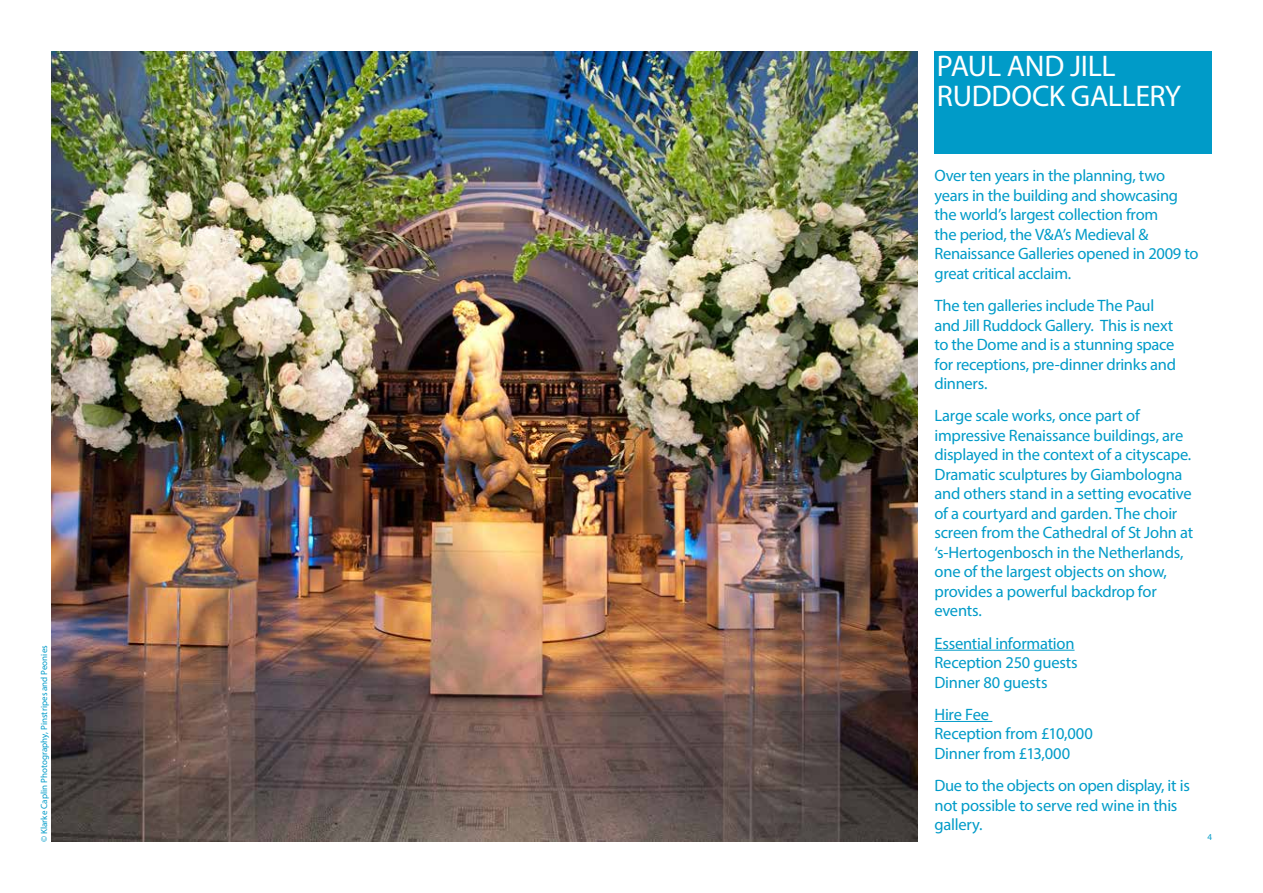
<style>
.page{position:relative;width:1263px;height:893px;background:#fff}
.page>*{position:absolute;margin:0;border:0;box-sizing:border-box;transform-origin:0 0}
.t1{font:30px/30px "Myriad Pro";letter-spacing:-.015em;color:#fff}
.t2{font:16.5px/19.5px "Myriad Pro";letter-spacing:-.015em;color:#009bc8}
.t3{font:9px "Myriad Pro";letter-spacing:.005em;color:#009bc8}
</style>
<div class="page">
<div style="left:934px;top:51px;width:278px;height:103px;background:#009bc8"></div>
<hr style="left:934px;top:650px;width:140px;height:1px;background:#009bc8">
<hr style="left:934px;top:721px;width:58px;height:1px;background:#009bc8">
<img style="left:51px;top:51px;width:866px;height:791px">
<p class="t3" style="left:39px;top:842px;width:198px;rotate:-90deg">© Klarke Caplin Photography, Pinstripes and Peonies</p>
<h1 class="t1" style="left:937px;top:50px;width:246px">PAUL AND JILL<br>RUDDOCK GALLERY</h1>
<p class="t2" style="left:934px;top:166px;width:266px">Over ten years in the planning, two years in the building and showcasing the world’s largest collection from<br>the period, the V&amp;A’s Medieval &amp; Renaissance Galleries opened in 2009 to great critical acclaim.</p>
<p class="t2" style="left:934px;top:295px;width:243px">The ten galleries include The Paul and Jill Ruddock Gallery. This is next to the Dome and is a stunning space for receptions, pre-dinner drinks and dinners.</p>
<p class="t2" style="left:934px;top:406px;width:260px">Large scale works, once part of impressive Renaissance buildings, are displayed in the context of a cityscape.<br>Dramatic sculptures by Giambologna and others stand in a setting evocative of a courtyard and garden. The choir screen from the Cathedral of St John at ‘s-Hertogenbosch in the Netherlands, one of the largest objects on show, provides a powerful backdrop for events.</p>
<p class="t2" style="left:934px;top:633px;width:145px">Essential information<br>Reception 250 guests<br>Dinner 80 guests</p>
<p class="t2" style="left:934px;top:704px;width:160px">Hire Fee<br>Reception from £10,000<br>Dinner from £13,000</p>
<p class="t2" style="left:934px;top:776px;width:257px">Due to the objects on open display, it is not possible to serve red wine in this gallery.</p>
<p class="t3" style="left:1207px;top:831px;width:6px">4</p>
</div>
